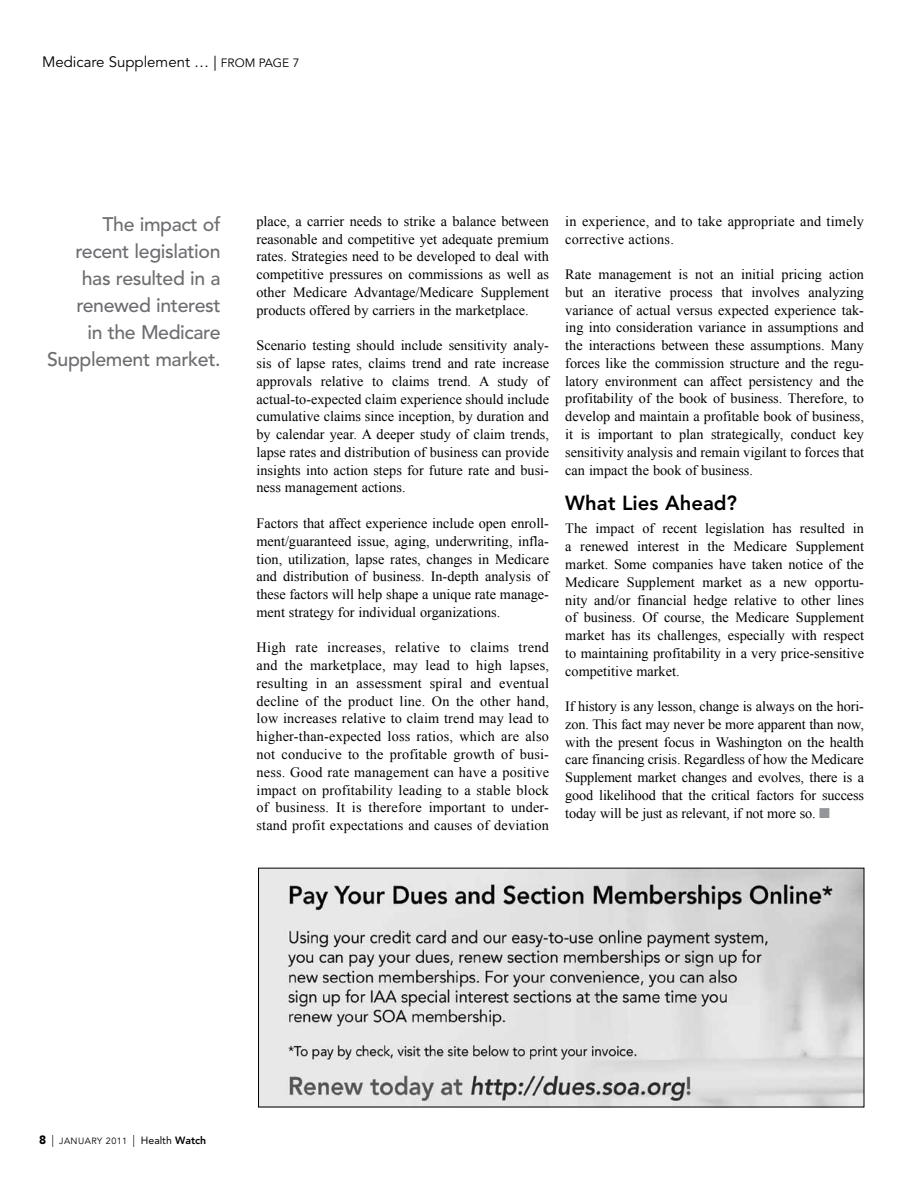
<style>
.page{position:relative;width:918px;height:1188px;background:#fff}
.page>*{position:absolute;margin:0;border:0;box-sizing:border-box;transform-origin:0 0}
.t1{font:800 20.25px "Avenir";color:#000}
.t2{font:500 19.5px/27px "Avenir";letter-spacing:-.02em;color:#6d6e71;text-align:right}
.t3{font:15px "Avenir";color:#000}
.t4{font:14.25px/17.7px "Times New Roman";color:#000;text-align:justify}
.t5{font:9px "Avenir";letter-spacing:.05em;color:#000}
.s1{font-size:12px}
.s2{color:#939598}
.s3{font-weight:900;font-size:12px}
.s4{font-weight:300;font-size:12px}
.s5{font-size:10.5px}
.s6{font-weight:800;font-size:10.5px}
</style>
<div class="page">
<img style="left:260px;top:870px;width:602px;height:235px">
<p class="t3" style="left:42px;top:53px;width:259px">Medicare Supplement … | <span class="s1">from page 7</span></p>
<h2 class="t2" style="left:47px;top:211px;width:175px">The impact of recent legislation has resulted in a renewed interest<br>in the Medicare<br>Supplement market.</h2>
<p class="t4" style="left:256px;top:212px;width:294px">place, a carrier needs to strike a balance between reasonable and competitive yet adequate premium rates. Strategies need to be developed to deal with competitive pressures on commissions as well as other Medicare Advantage/Medicare Supplement products offered by carriers in the marketplace.</p>
<p class="t4" style="left:256px;top:336px;width:294px">Scenario testing should include sensitivity analy&shy;sis of lapse rates, claims trend and rate increase approvals relative to claims trend. A study of actual-to-expected claim experience should include cumulative claims since inception, by duration and by calendar year. A deeper study of claim trends, lapse rates and distribution of business can provide insights into action steps for future rate and busi&shy;ness management actions.</p>
<p class="t4" style="left:256px;top:514px;width:294px">Factors that affect experience include open enroll&shy;ment/guaranteed issue, aging, underwriting, infla&shy;tion, utilization, lapse rates, changes in Medicare and distribution of business. In-depth analysis of these factors will help shape a unique rate manage&shy;ment strategy for individual organizations.</p>
<p class="t4" style="left:256px;top:639px;width:294px">High rate increases, relative to claims trend and the marketplace, may lead to high lapses, resulting in an assessment spiral and eventual decline of the product line. On the other hand, low increases relative to claim trend may lead to higher-than-expected loss ratios, which are also not conducive to the profitable growth of busi&shy;ness. Good rate management can have a positive impact on profitability leading to a stable block of business. It is therefore important to under&shy;stand profit expectations and causes of deviation</p>
<p class="t4" style="left:565px;top:212px;width:300px">in experience, and to take appropriate and timely corrective actions.</p>
<p class="t4" style="left:565px;top:265px;width:300px">Rate management is not an initial pricing action but an iterative process that involves analyzing variance of actual versus expected experience tak&shy;ing into consideration variance in assumptions and the interactions between these assumptions. Many forces like the commission structure and the regu&shy;latory environment can affect persistency and the profitability of the book of business. Therefore, to develop and maintain a profitable book of business, it is important to plan strategically, conduct key sensitivity analysis and remain vigilant to forces that can impact the book of business.</p>
<h1 class="t1" style="left:565px;top:491px;width:173px">What Lies Ahead?</h1>
<p class="t4" style="left:565px;top:520px;width:300px">The impact of recent legislation has resulted in a renewed interest in the Medicare Supplement market. Some companies have taken notice of the Medicare Supplement market as a new opportu&shy;nity and/or financial hedge relative to other lines of business. Of course, the Medicare Supplement market has its challenges, especially with respect to maintaining profitability in a very price-sensitive competitive market.</p>
<p class="t4" style="left:565px;top:697px;width:300px">If history is any lesson, change is always on the hori&shy;zon. This fact may never be more apparent than now, with the present focus in Washington on the health care financing crisis. Regardless of how the Medicare Supplement market changes and evolves, there is a good likelihood that the critical factors for success today will be just as relevant, if not more so. <span class="s2">■</span></p>
<p class="t5" style="left:39px;top:1135px;width:169px"><span class="s3">8</span> <span class="s4">|</span> JANUARY 2011 <span class="s4">|</span> <span class="s5">Health</span> <span class="s6">Watch</span></p>
</div>
